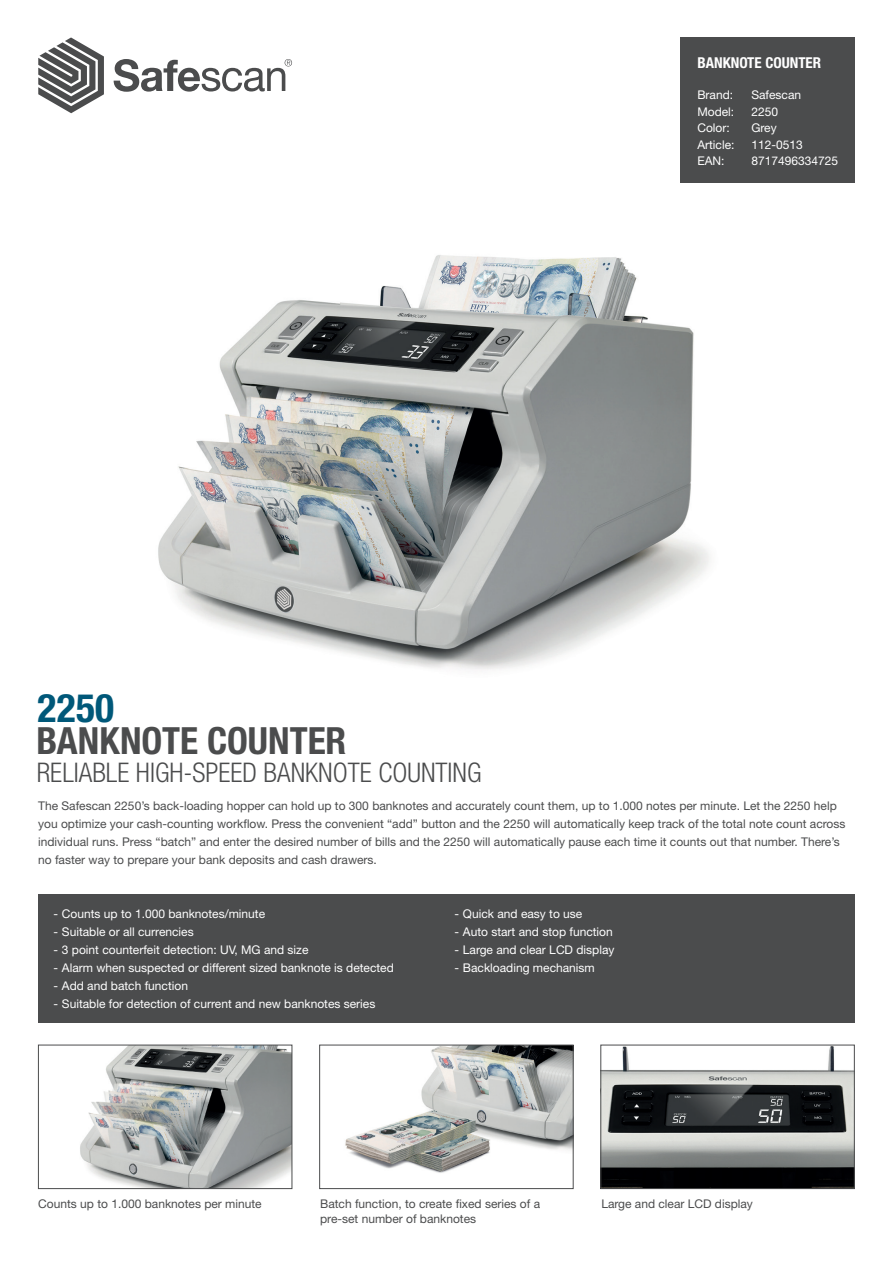
<style>
.page{position:relative;width:893px;height:1263px;background:#fff}
.page>*{position:absolute;margin:0;border:0;box-sizing:border-box;transform-origin:0 0}
.t1{font:700 condensed 39.45px "Helvetica Neue LT Std";color:#005879}
.t2{font:700 condensed 37.5px "Helvetica Neue LT Std";color:#4b4c4d}
.t3{font:300 condensed 27px "Helvetica Neue LT Std";color:#4b4c4d}
.t4{font:700 condensed 15px "Helvetica Neue LT Std";color:#fff}
.t5{font:12px/18px "Helvetica Neue LT Std";color:#4b4c4d}
.t6{font:12px "Helvetica Neue LT Std";color:#fff}
</style>
<div class="page">
<div style="left:680px;top:37px;width:175px;height:146px;background:#4b4c4d"></div>
<svg style="left:38px;top:37px;width:66px;height:76px"></svg>
<svg style="left:114px;top:59px;width:178px;height:33px"></svg>
<div style="left:38px;top:894px;width:817px;height:129px;background:#4b4c4d"></div>
<img style="left:158px;top:255px;width:552px;height:415px">
<img style="left:345px;top:1047px;width:226px;height:126px">
<div style="left:319px;top:1045px;width:254px;height:144px;border:1px solid #4b4c4d"></div>
<img style="left:603px;top:1047px;width:249px;height:140px">
<div style="left:601px;top:1045px;width:253px;height:144px;border:1px solid #4b4c4d"></div>
<img style="left:80px;top:1047px;width:210px;height:140px">
<div style="left:38px;top:1045px;width:254px;height:144px;border:1px solid #4b4c4d"></div>
<h1 class="t1" style="left:38px;top:684px;width:78px">2250</h1>
<h3 class="t3" style="left:37px;top:757px;width:446px">RELIABLE HIGH-SPEED BANKNOTE COUNTING</h3>
<h2 class="t2" style="left:36px;top:718px;width:311px">BANKNOTE COUNTER</h2>
<p class="t4" style="left:697px;top:53px;width:125px">BANKNOTE COUNTER</p>
<p class="t6" style="left:697px;top:88px;width:37px">Brand:</p>
<p class="t6" style="left:751px;top:88px;width:51px">Safescan</p>
<p class="t6" style="left:697px;top:104px;width:38px">Model:</p>
<p class="t6" style="left:751px;top:104px;width:28px">2250</p>
<p class="t6" style="left:697px;top:121px;width:34px">Color:</p>
<p class="t6" style="left:751px;top:121px;width:27px">Grey</p>
<p class="t6" style="left:697px;top:137px;width:39px">Article:</p>
<p class="t6" style="left:751px;top:137px;width:53px">112-0513</p>
<p class="t6" style="left:697px;top:154px;width:29px">EAN:</p>
<p class="t6" style="left:751px;top:154px;width:88px">8717496334725</p>
<p class="t5" style="left:38px;top:797px;width:809px">The Safescan 2250’s back-loading hopper can hold up to 300 banknotes and accurately count them, up to 1.000 notes per minute. Let the 2250 help you optimize your cash-counting workflow. Press the convenient “add” button and the 2250 will automatically keep track of the total note count across individual runs. Press “batch” and enter the desired number of bills and the 2250 will automatically pause each time it counts out that number. There’s no faster way to prepare your bank deposits and cash drawers.</p>
<p class="t6" style="left:53px;top:907px;width:213px">- Counts up to 1.000 banknotes/minute</p>
<p class="t6" style="left:53px;top:925px;width:142px">- Suitable or all currencies</p>
<p class="t6" style="left:53px;top:943px;width:256px">- 3 point counterfeit detection: UV, MG and size</p>
<p class="t6" style="left:53px;top:961px;width:342px">- Alarm when suspected or different sized banknote is detected</p>
<p class="t6" style="left:53px;top:979px;width:136px">- Add and batch function</p>
<p class="t6" style="left:53px;top:997px;width:323px">- Suitable for detection of current and new banknotes series</p>
<p class="t6" style="left:454px;top:907px;width:129px">- Quick and easy to use</p>
<p class="t6" style="left:454px;top:925px;width:160px">- Auto start and stop function</p>
<p class="t6" style="left:454px;top:943px;width:161px">- Large and clear LCD display</p>
<p class="t6" style="left:454px;top:961px;width:142px">- Backloading mechanism</p>
<p class="t5" style="left:38px;top:1195px;width:225px">Counts up to 1.000 banknotes per minute</p>
<p class="t5" style="left:320px;top:1196px;width:222px;line-height:15px">Batch function, to create fixed series of a pre-set number of banknotes</p>
<p class="t5" style="left:601px;top:1195px;width:153px">Large and clear LCD display</p>
</div>
